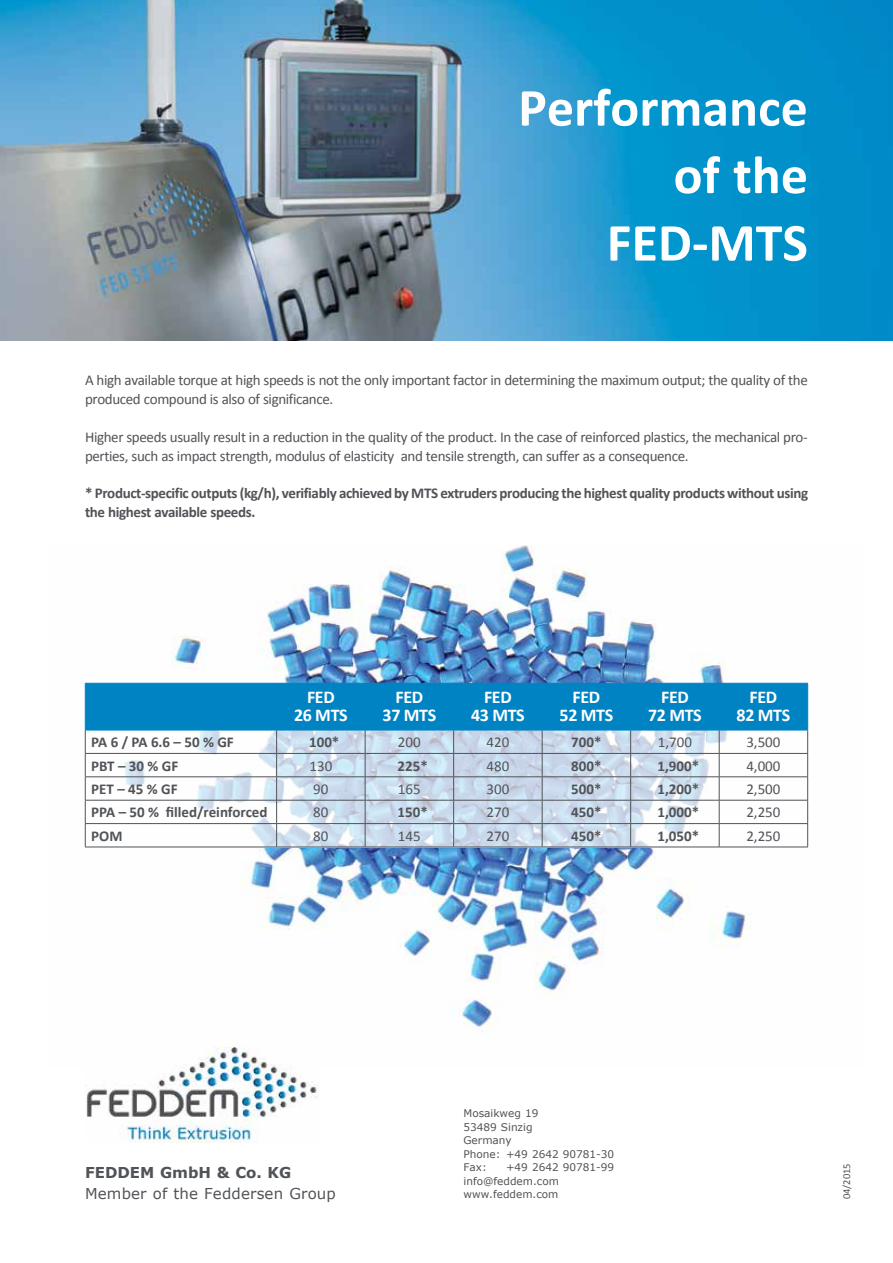
<style>
.page{position:relative;width:893px;height:1263px;background:#fff}
.page>*{position:absolute;margin:0;border:0;box-sizing:border-box;transform-origin:0 0}
.t1{font:700 54px/67.5px "Calibri";color:#fff;text-align:right}
.t2{font:700 18px/18px "Calibri";letter-spacing:-.02em;color:#fff;text-align:center}
.t3{font:15px/18.8px "Calibri";letter-spacing:-.025em;color:#505357}
.t4{font:700 15px/18.9px "Calibri";letter-spacing:-.025em;color:#505357}
.t5{font:15px "Verdana";letter-spacing:.01em;color:#505357}
.t6{font:700 15px "Calibri";color:#505357}
.t7{font:700 15px "Verdana";color:#505357}
.t8{font:10.5px/13.5px "Verdana";color:#505357}
.t9{font:10.5px "Calibri";color:#505357}
</style>
<div class="page">
<img style="left:84px;top:545px;width:725px;height:503px">
<img style="left:0;top:0;width:893px;height:340px">
<img style="left:85px;top:1048px;width:234px;height:95px">
<svg style="left:85px;top:684px;width:723px;height:163px"></svg>
<hr style="left:85px;top:847px;width:192px;height:1px;background:#505357">
<hr style="left:277px;top:847px;width:88px;height:1px;background:#505357">
<hr style="left:365px;top:847px;width:89px;height:1px;background:#505357">
<hr style="left:454px;top:847px;width:88px;height:1px;background:#505357">
<hr style="left:542px;top:847px;width:89px;height:1px;background:#505357">
<hr style="left:631px;top:847px;width:88px;height:1px;background:#505357">
<hr style="left:719px;top:847px;width:89px;height:1px;background:#505357">
<hr style="left:85px;top:683px;width:192px;height:1px;background:#0083c2">
<hr style="left:85px;top:683px;width:1px;height:47px;background:#0083c2">
<hr style="left:277px;top:683px;width:88px;height:1px;background:#0083c2">
<hr style="left:276px;top:683px;width:1px;height:47px;background:#0083c2">
<hr style="left:365px;top:683px;width:89px;height:1px;background:#0083c2">
<hr style="left:365px;top:683px;width:1px;height:47px;background:#0083c2">
<hr style="left:454px;top:683px;width:88px;height:1px;background:#0083c2">
<hr style="left:453px;top:683px;width:1px;height:47px;background:#0083c2">
<hr style="left:542px;top:683px;width:89px;height:1px;background:#0083c2">
<hr style="left:542px;top:683px;width:1px;height:47px;background:#0083c2">
<hr style="left:631px;top:683px;width:88px;height:1px;background:#0083c2">
<hr style="left:630px;top:683px;width:1px;height:47px;background:#0083c2">
<hr style="left:719px;top:683px;width:89px;height:1px;background:#0083c2">
<hr style="left:719px;top:683px;width:1px;height:47px;background:#0083c2">
<hr style="left:807px;top:683px;width:1px;height:47px;background:#0083c2">
<hr style="left:85px;top:730px;width:192px;height:1px;background:#0083c2">
<hr style="left:277px;top:730px;width:88px;height:1px;background:#0083c2">
<hr style="left:365px;top:730px;width:89px;height:1px;background:#0083c2">
<hr style="left:454px;top:730px;width:88px;height:1px;background:#0083c2">
<hr style="left:542px;top:730px;width:89px;height:1px;background:#0083c2">
<hr style="left:631px;top:730px;width:88px;height:1px;background:#0083c2">
<hr style="left:719px;top:730px;width:89px;height:1px;background:#0083c2">
<h1 class="t1" style="left:518px;top:74px;width:291px">Performance of the<br>FED-MTS</h1>
<p class="t3" style="left:85px;top:371px;width:724px">A high available torque at high speeds is not the only important factor in determining the maximum output; the quality of the produced compound is also of significance.</p>
<p class="t3" style="left:85px;top:428px;width:724px">Higher speeds usually result in a reduction in the quality of the product. In the case of reinforced plastics, the mechanical pro&shy;perties, such as impact strength, modulus of elasticity and tensile strength, can suffer as a consequence.</p>
<p class="t4" style="left:85px;top:484px;width:725px">* Product-specific outputs (kg/h), verifiably achieved by MTS extruders producing the highest quality products without using the highest available speeds.</p>
<p class="t2" style="left:294px;top:688px;width:55px">FED<br>26 MTS</p>
<p class="t2" style="left:383px;top:688px;width:55px">FED<br>37 MTS</p>
<p class="t2" style="left:471px;top:688px;width:55px">FED<br>43 MTS</p>
<p class="t2" style="left:560px;top:688px;width:55px">FED<br>52 MTS</p>
<p class="t2" style="left:648px;top:688px;width:55px">FED<br>72 MTS</p>
<p class="t2" style="left:737px;top:688px;width:55px">FED<br>82 MTS</p>
<p class="t4" style="left:91px;top:733px;width:144px">PA 6 / PA 6.6 – 50 % GF</p>
<p class="t4" style="left:309px;top:733px;width:32px">100*</p>
<p class="t3" style="left:398px;top:733px;width:24px">200</p>
<p class="t3" style="left:486px;top:733px;width:24px">420</p>
<p class="t4" style="left:571px;top:733px;width:32px">700*</p>
<p class="t3" style="left:658px;top:733px;width:36px">1,700</p>
<p class="t3" style="left:746px;top:733px;width:36px">3,500</p>
<p class="t4" style="left:91px;top:756px;width:89px">PBT – 30 % GF</p>
<p class="t3" style="left:309px;top:756px;width:24px">130</p>
<p class="t4" style="left:398px;top:756px;width:32px">225*</p>
<p class="t3" style="left:486px;top:756px;width:24px">480</p>
<p class="t4" style="left:571px;top:756px;width:32px">800*</p>
<p class="t4" style="left:657px;top:756px;width:43px">1,900*</p>
<p class="t3" style="left:746px;top:756px;width:36px">4,000</p>
<p class="t4" style="left:91px;top:780px;width:88px">PET – 45 % GF</p>
<p class="t3" style="left:313px;top:780px;width:17px">90</p>
<p class="t3" style="left:398px;top:780px;width:24px">165</p>
<p class="t3" style="left:486px;top:780px;width:24px">300</p>
<p class="t4" style="left:571px;top:780px;width:32px">500*</p>
<p class="t4" style="left:657px;top:780px;width:43px">1,200*</p>
<p class="t3" style="left:746px;top:780px;width:36px">2,500</p>
<p class="t6" style="left:91px;top:803px;width:178px">PPA – 50 % filled/reinforced</p>
<p class="t3" style="left:313px;top:803px;width:17px">80</p>
<p class="t4" style="left:398px;top:803px;width:32px">150*</p>
<p class="t3" style="left:486px;top:803px;width:24px">270</p>
<p class="t4" style="left:571px;top:803px;width:32px">450*</p>
<p class="t4" style="left:657px;top:803px;width:43px">1,000*</p>
<p class="t3" style="left:746px;top:803px;width:36px">2,250</p>
<p class="t4" style="left:91px;top:826px;width:33px">POM</p>
<p class="t3" style="left:313px;top:826px;width:17px">80</p>
<p class="t3" style="left:398px;top:826px;width:24px">145</p>
<p class="t3" style="left:486px;top:826px;width:24px">270</p>
<p class="t4" style="left:571px;top:826px;width:32px">450*</p>
<p class="t4" style="left:657px;top:826px;width:43px">1,050*</p>
<p class="t3" style="left:746px;top:826px;width:36px">2,250</p>
<p class="t7" style="left:85px;top:1161px;width:208px">FEDDEM GmbH &amp; Co. KG</p>
<p class="t5" style="left:85px;top:1183px;width:252px">Member of the Feddersen Group</p>
<p class="t8" style="left:463px;top:1106px;width:152px">Mosaikweg 19<br>53489 Sinzig<br>Germany<br>Phone: +49 2642 90781-30<br>Fax:</p>
<p class="t8" style="left:463px;top:1160px;width:152px;text-indent:43px">+49 2642 90781-99 info@feddem.com www.feddem.com</p>
<p class="t9" style="left:840px;top:1199px;width:37px;rotate:-90deg">04/2015</p>
</div>
